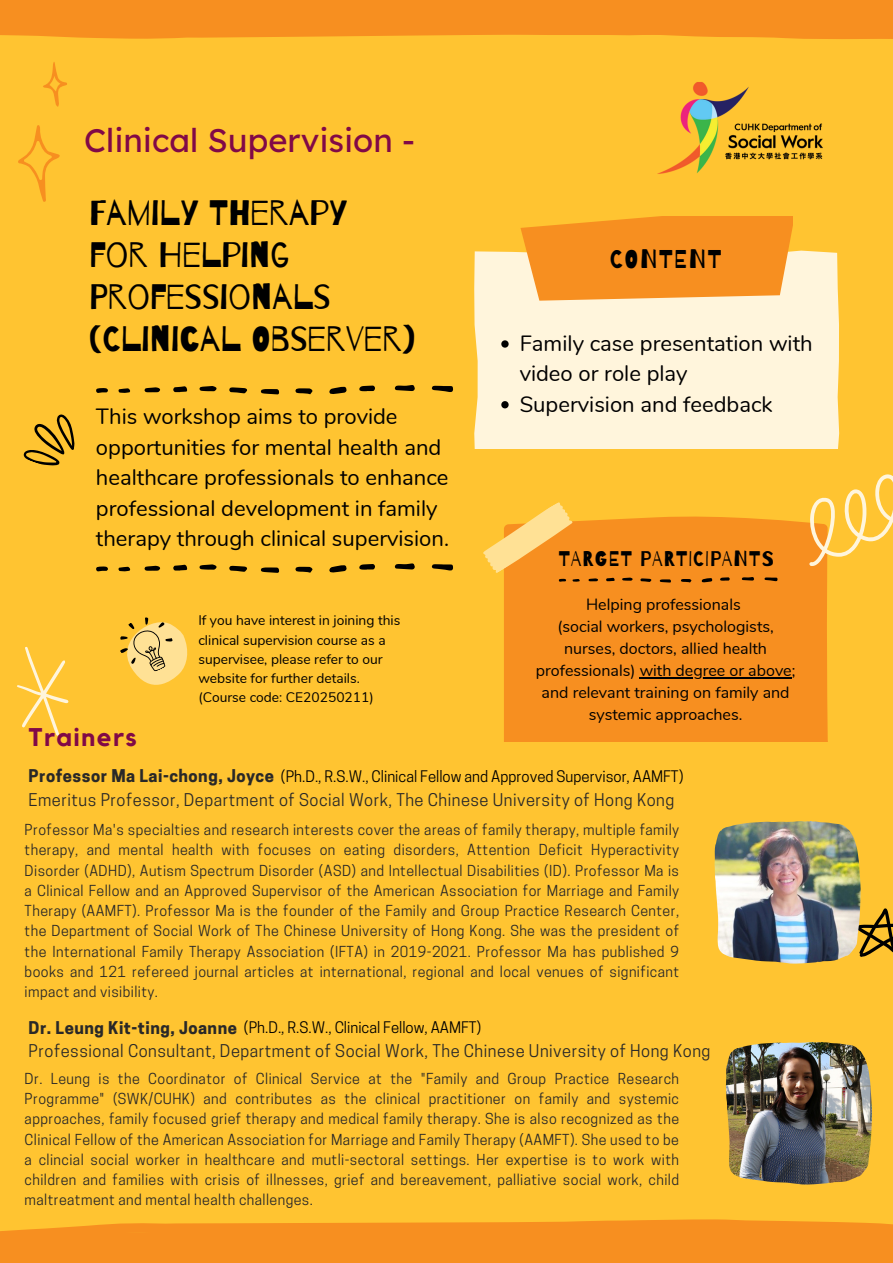
<style>
.page{position:relative;width:893px;height:1263px;background:#ffc431}
.page>*{position:absolute;margin:0;border:0;box-sizing:border-box;transform-origin:0 0}
.t1{font:35.25px/42.2px "Barrio";color:#000}
.t2{font:32.7px "Lexend Deca";color:#810947}
.t3{font:25.58px "Barriecito";letter-spacing:.06em;color:#000}
.t4{font:700 25.5px "Kollektif";letter-spacing:.06em;color:#810947}
.t5{font:22.05px/30.5px "Nunito";color:#000}
.t6{font:21.08px "Barriecito";letter-spacing:.06em;color:#000}
.t7{font:16.5px "Cooper Hewitt";letter-spacing:.03em;color:#292828}
.t8{font:16.05px/21.9px "Nunito";color:#000;text-align:center}
.t9{font:15px "Cooper Hewitt";color:#000}
.t10{font:14.25px/20.2px "Cooper Hewitt";letter-spacing:.03em;color:#292828;text-align:justify}
.t11{font:13.8px/19.1px "Nunito";color:#000}
.s1{font-weight:700;font-size:16.5px;color:#292828}
</style>
<div class="page">
<svg style="left:0;top:1219px;width:893px;height:44px;background:#f79321"></svg>
<svg style="left:432px;top:386px;width:21px;height:6px"></svg>
<svg style="left:329px;top:387px;width:18px;height:7px"></svg>
<svg style="left:395px;top:385px;width:20px;height:6px"></svg>
<svg style="left:261px;top:389px;width:18px;height:5px"></svg>
<svg style="left:229px;top:387px;width:18px;height:6px"></svg>
<svg style="left:295px;top:388px;width:18px;height:6px"></svg>
<svg style="left:359px;top:385px;width:16px;height:6px"></svg>
<svg style="left:199px;top:386px;width:18px;height:5px"></svg>
<svg style="left:173px;top:386px;width:14px;height:6px"></svg>
<svg style="left:144px;top:387px;width:16px;height:5px"></svg>
<svg style="left:96px;top:388px;width:12px;height:5px"></svg>
<svg style="left:118px;top:388px;width:12px;height:5px"></svg>
<svg style="left:432px;top:564px;width:21px;height:6px"></svg>
<svg style="left:329px;top:565px;width:18px;height:7px"></svg>
<svg style="left:395px;top:563px;width:20px;height:6px"></svg>
<svg style="left:261px;top:567px;width:18px;height:6px"></svg>
<svg style="left:229px;top:566px;width:18px;height:6px"></svg>
<svg style="left:295px;top:567px;width:18px;height:6px"></svg>
<svg style="left:359px;top:564px;width:16px;height:6px"></svg>
<svg style="left:199px;top:564px;width:18px;height:6px"></svg>
<svg style="left:173px;top:565px;width:14px;height:5px"></svg>
<svg style="left:144px;top:566px;width:16px;height:5px"></svg>
<svg style="left:96px;top:566px;width:12px;height:5px"></svg>
<svg style="left:118px;top:567px;width:12px;height:4px"></svg>
<div style="left:474px;top:250px;width:365px;height:198px;background:#fff5dc"></div>
<svg style="left:520px;top:216px;width:273px;height:85px;background:#f7992f"></svg>
<div style="left:504px;top:516px;width:324px;height:225px;background:#f78f20"></div>
<svg style="left:764px;top:577px;width:13px;height:4px"></svg>
<svg style="left:701px;top:578px;width:11px;height:4px"></svg>
<svg style="left:742px;top:577px;width:12px;height:3px"></svg>
<svg style="left:660px;top:579px;width:11px;height:3px"></svg>
<svg style="left:640px;top:578px;width:11px;height:4px"></svg>
<svg style="left:681px;top:579px;width:10px;height:3px"></svg>
<svg style="left:720px;top:577px;width:10px;height:4px"></svg>
<svg style="left:622px;top:577px;width:11px;height:4px"></svg>
<svg style="left:606px;top:578px;width:8px;height:3px"></svg>
<svg style="left:588px;top:578px;width:10px;height:3px"></svg>
<svg style="left:483px;top:502px;width:97px;height:80px"></svg>
<svg style="left:18px;top:62px;width:49px;height:140px"></svg>
<svg style="left:809px;top:474px;width:84px;height:92px"></svg>
<svg style="left:17px;top:646px;width:52px;height:90px"></svg>
<svg style="left:23px;top:414px;width:52px;height:52px"></svg>
<svg style="left:860px;top:885px;width:33px;height:72px"></svg>
<svg style="left:120px;top:617px;width:68px;height:68px"></svg>
<hr style="left:639px;top:677px;width:152px;height:1px;background:#000">
<svg style="left:501px;top:340px;width:7px;height:8px"></svg>
<svg style="left:501px;top:401px;width:7px;height:7px"></svg>
<img style="left:657px;top:82px;width:166px;height:92px">
<img style="left:714px;top:821px;width:146px;height:142px">
<img style="left:726px;top:1042px;width:146px;height:142px">
<div style="left:0;top:0;width:893px;height:40px;background:#f78f20"></div>
<p class="t2" style="left:84px;top:119px;width:332px">Clinical Supervision -</p>
<p class="t1" style="left:89px;top:193px;width:327px">FAMILY THERAPY<br>FOR HELPING<br>PROFESSIONALS (CLINICAL OBSERVER)</p>
<h1 class="t5" style="left:96px;top:402px;width:355px">This workshop aims to provide opportunities for mental health and healthcare professionals to enhance professional development in family therapy through clinical supervision.</h1>
<p class="t4" style="left:29px;top:725px;width:110px">Trainers</p>
<p class="t11" style="left:198px;top:611px;width:203px">If you have interest in joining this clinical supervision course as a supervisee, please refer to our website for further details.</p>
<h5 class="t11" style="left:198px;top:688px;width:177px">(Course code: CE20250211)</h5>
<p class="t3" style="left:610px;top:243px;width:113px">CONTENT</p>
<p class="t5" style="left:519px;top:329px;width:294px">Family case presentation with video or role play</p>
<p class="t5" style="left:519px;top:389px;width:254px">Supervision and feedback</p>
<p class="t6" style="left:559px;top:545px;width:217px">TARGET PARTICIPANTS</p>
<h1 class="t8" style="left:586px;top:594px;width:156px">Helping professionals</h1>
<p class="t8" style="left:536px;top:616px;width:261px">(social workers, psychologists, nurses, doctors, allied health professionals) with degree or above;</p>
<h2 class="t8" style="left:541px;top:682px;width:249px">and relevant training on family and systemic approaches.</h2>
<p class="t9" style="left:29px;top:770px;width:656px"><span class="s1">Professor Ma Lai-chong, Joyce</span> (Ph.D., R.S.W., Clinical Fellow and Approved Supervisor, AAMFT)</p>
<p class="t7" style="left:29px;top:793px;width:647px">Emeritus Professor, Department of Social Work, The Chinese University of Hong Kong</p>
<p class="t10" style="left:25px;top:821px;width:656px">Professor Ma's specialties and research interests cover the areas of family therapy, multiple family therapy, and mental health with focuses on eating disorders, Attention Deficit Hyperactivity Disorder (ADHD), Autism Spectrum Disorder (ASD) and Intellectual Disabilities (ID). Professor Ma is a Clinical Fellow and an Approved Supervisor of the American Association for Marriage and Family Therapy (AAMFT). Professor Ma is the founder of the Family and Group Practice Research Center, the Department of Social Work of The Chinese University of Hong Kong. She was the president of the International Family Therapy Association (IFTA) in 2019-2021. Professor Ma has published 9 books and 121 refereed journal articles at international, regional and local venues of significant impact and visibility.</p>
<p class="t9" style="left:29px;top:1022px;width:454px"><span class="s1">Dr. Leung Kit-ting, Joanne</span> (Ph.D., R.S.W., Clinical Fellow, AAMFT)</p>
<p class="t7" style="left:29px;top:1045px;width:683px">Professional Consultant, Department of Social Work, The Chinese University of Hong Kong</p>
<p class="t10" style="left:25px;top:1070px;width:656px">Dr. Leung is the Coordinator of Clinical Service at the "Family and Group Practice Research Programme" (SWK/CUHK) and contributes as the clinical practitioner on family and systemic approaches, family focused grief therapy and medical family therapy. She is also recognized as the Clinical Fellow of the American Association for Marriage and Family Therapy (AAMFT). She used to be a clincial social worker in healthcare and mutli-sectoral settings. Her expertise is to work with children and families with crisis of illnesses, grief and bereavement, palliative social work, child maltreatment and mental health challenges.</p>
</div>
